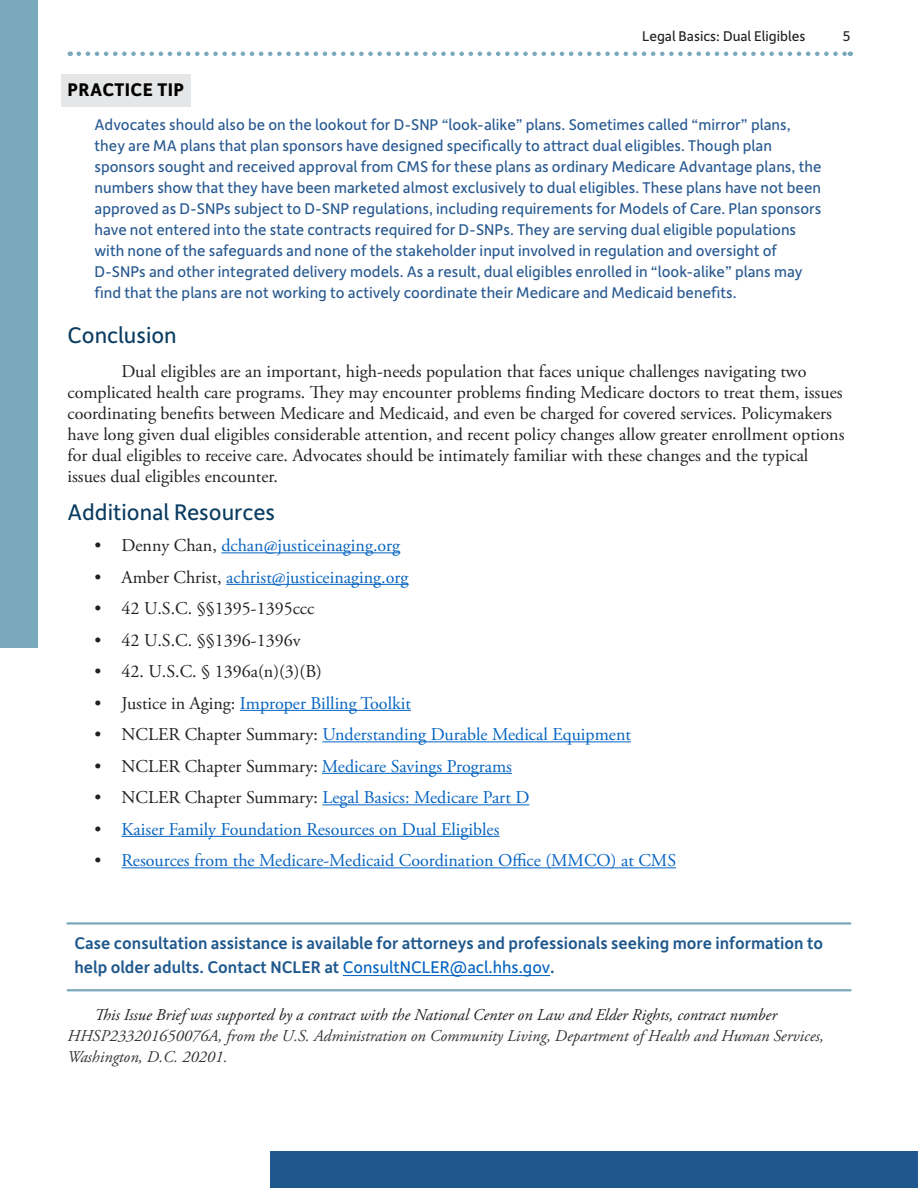
<style>
.page{position:relative;width:918px;height:1188px;background:#fff}
.page>*{position:absolute;margin:0;border:0;box-sizing:border-box;transform-origin:0 0}
.Section_Headers{font:24px "Depot New";color:#0a3c61}
.Examples{font:700 19.5px "Depot New";letter-spacing:.02em;color:#000}
.Body_Text{font:18px/21px "Adobe Garamond Pro";color:#231f20}
.t1{font:18px "Adobe Garamond Pro";color:#0563c1}
.Body_Text-2{font:500 18px/24px "Depot New";color:#1f588d}
.Examples_subtext{font:16.5px/21px "Depot New";color:#265890}
.Body_Text-3{font:italic 16.5px/21px "Adobe Garamond Pro";color:#333}
.t2{font:15px "Depot New";color:#231f20}
.s1{color:#231f20}
.s2{font-weight:400;color:#0563c1}
</style>
<div class="page">
<svg style="left:79px;top:52px;width:772px;height:4px"></svg>
<div style="left:0;top:0;width:38px;height:648px;background:#7aa8bc"></div>
<div style="left:270px;top:1151px;width:648px;height:37px;background:#1f588d"></div>
<div style="left:61px;top:74px;width:130px;height:33px;background:#e5e6e7"></div>
<hr style="left:221px;top:552px;width:179px;height:1px;background:#0563c1">
<hr style="left:226px;top:584px;width:182px;height:1px;background:#0563c1">
<hr style="left:240px;top:710px;width:171px;height:1px;background:#0563c1">
<hr style="left:322px;top:741px;width:309px;height:1px;background:#0563c1">
<hr style="left:322px;top:773px;width:190px;height:1px;background:#0563c1">
<hr style="left:322px;top:804px;width:208px;height:1px;background:#0563c1">
<hr style="left:122px;top:836px;width:378px;height:1px;background:#0563c1">
<hr style="left:122px;top:867px;width:554px;height:1px;background:#0563c1">
<hr style="left:343px;top:975px;width:207px;height:1px;background:#0563c1">
<hr style="left:67px;top:922px;width:783px;height:3px;background:#7aa8bc">
<hr style="left:68px;top:989px;width:783px;height:2px;background:#7aa8bc">
<p class="t2" style="left:642px;top:27px;width:165px">Legal Basics: Dual Eligibles</p>
<p class="t2" style="left:843px;top:27px;width:9px">5</p>
<p class="Examples" style="left:68px;top:77px;width:118px">PRACTICE TIP</p>
<p class="Examples_subtext" style="left:94px;top:114px;width:729px">Advocates should also be on the lookout for D-SNP “look-alike” plans. Sometimes called “mirror” plans, they are MA plans that plan sponsors have designed specifically to attract dual eligibles. Though plan sponsors sought and received approval from CMS for these plans as ordinary Medicare Advantage plans, the numbers show that they have been marketed almost exclusively to dual eligibles. These plans have not been approved as D-SNPs subject to D-SNP regulations, including requirements for Models of Care. Plan sponsors have not entered into the state contracts required for D-SNPs. They are serving dual eligible populations with none of the safeguards and none of the stakeholder input involved in regulation and oversight of D-SNPs and other integrated delivery models. As a result, dual eligibles enrolled in “look-alike” plans may find that the plans are not working to actively coordinate their Medicare and Medicaid benefits.</p>
<p class="Section_Headers" style="left:68px;top:319px;width:111px">Conclusion</p>
<p class="Body_Text" style="left:68px;top:362px;width:779px;text-indent:54px">Dual eligibles are an important, high-needs population that faces unique challenges navigating two complicated health care programs. They may encounter problems finding Medicare doctors to treat them, issues coordinating benefits between Medicare and Medicaid, and even be charged for covered services. Policymakers have long given dual eligibles considerable attention, and recent policy changes allow greater enrollment options for dual eligibles to receive care. Advocates should be intimately familiar with these changes and the typical issues dual eligibles encounter.</p>
<p class="Section_Headers" style="left:68px;top:496px;width:209px">Additional Resources</p>
<p class="t1" style="left:94px;top:535px;width:307px"><span class="s1">• Denny Chan,</span> dchan@justiceinaging.org</p>
<p class="t1" style="left:94px;top:566px;width:315px"><span class="s1">• Amber Christ,</span> achrist@justiceinaging.org</p>
<p class="Body_Text" style="left:94px;top:599px;width:221px">• 42 U.S.C. §§1395-1395ccc</p>
<p class="Body_Text" style="left:94px;top:630px;width:208px">• 42 U.S.C. §§1396-1396v</p>
<p class="Body_Text" style="left:94px;top:662px;width:229px">• 42. U.S.C. § 1396a(n)(3)(B)</p>
<p class="t1" style="left:94px;top:692px;width:318px"><span class="s1">• Justice in Aging:</span> Improper Billing Toolkit</p>
<p class="t1" style="left:94px;top:724px;width:538px"><span class="s1">• NCLER Chapter Summary:</span> Understanding Durable Medical Equipment</p>
<p class="t1" style="left:94px;top:755px;width:419px"><span class="s1">• NCLER Chapter Summary:</span> Medicare Savings Programs</p>
<p class="t1" style="left:94px;top:787px;width:437px"><span class="s1">• NCLER Chapter Summary:</span> Legal Basics: Medicare Part D</p>
<p class="t1" style="left:94px;top:818px;width:407px"><span class="s1">•</span> Kaiser Family Foundation Resources on Dual Eligibles</p>
<p class="t1" style="left:94px;top:850px;width:583px"><span class="s1">•</span> Resources from the Medicare-Medicaid Coordination Office (MMCO) at CMS</p>
<p class="Body_Text-2" style="left:74px;top:930px;width:750px">Case consultation assistance is available for attorneys and professionals seeking more information to help older adults. Contact NCLER at <span class="s2">ConsultNCLER@acl.hhs.gov</span>.</p>
<p class="Body_Text-3" style="left:68px;top:1004px;width:758px;text-indent:27px"><span class="s1">This Issue Brief was supported by a contract with the National Center on Law and Elder Rights, contract number<br></span>HHSP233201650076A, from the U.S. Administration on Community Living, Department of Health and Human Services,<br>Washington, D.C. 20201.</p>
</div>
